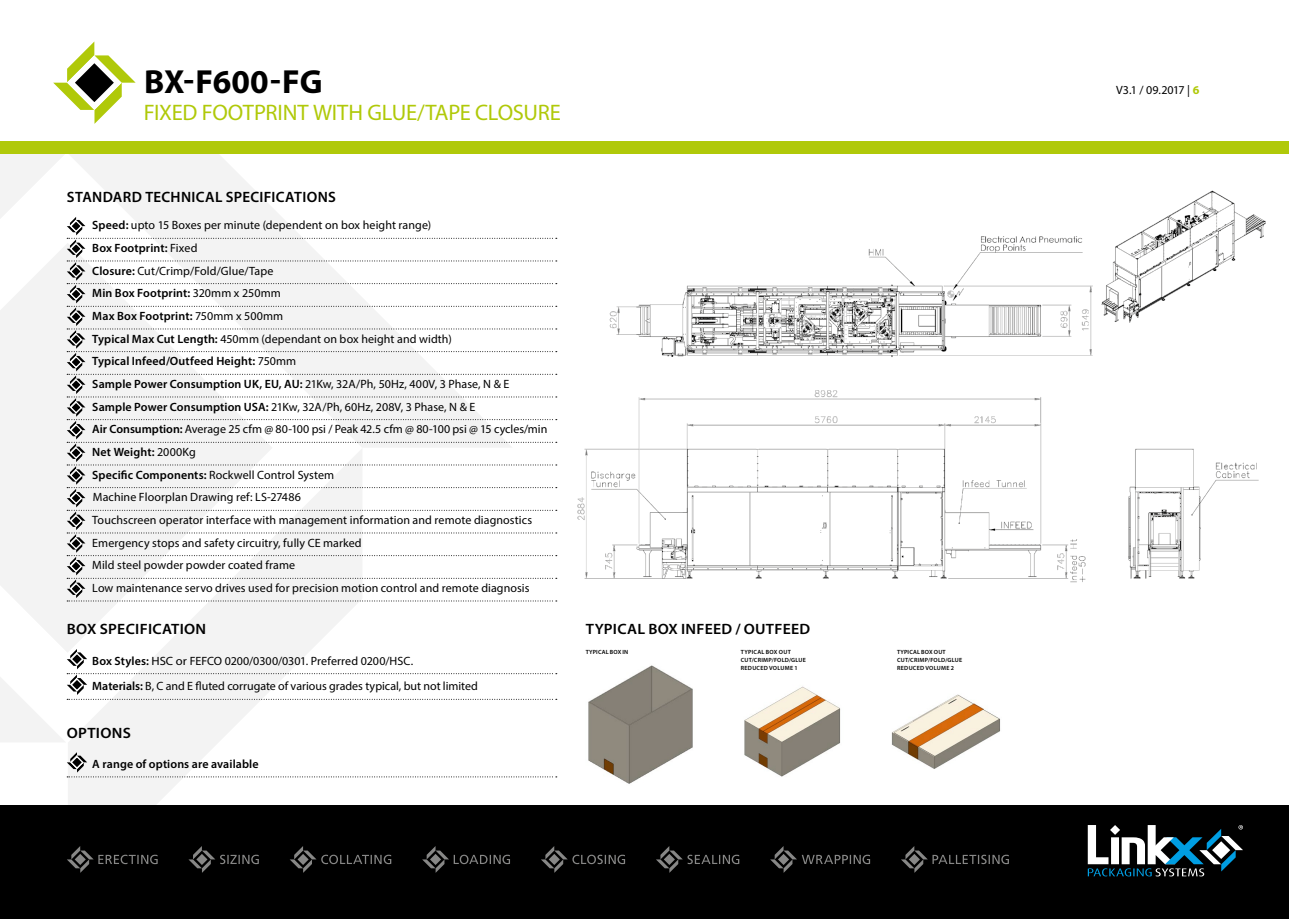
<style>
.page{position:relative;width:1289px;height:919px;background:#fff}
.page>*{position:absolute;margin:0;border:0;box-sizing:border-box;transform-origin:0 0}
.t1{font:700 33.45px "Myriad Pro";color:#000}
.t2{font:22.5px "Myriad Pro";letter-spacing:-.015em;color:#b0c909}
.Blue_Panel_text{font:600 15px "Myriad Pro";letter-spacing:.02em;color:#000;scale:1.05 1}
.Blue_Panel_text-2{font:600 15px "Myriad Pro";letter-spacing:.02em;color:#000}
.t3{font:12px "Myriad Pro";letter-spacing:.005em;color:#000}
.t4{font:600 12px "Myriad Pro";letter-spacing:.01em;color:#000}
.t5{font:12px "Myriad Pro";letter-spacing:.005em;color:#000;scale:1.05 1}
.t6{font:600 6px/8.1px "Myriad Pro";letter-spacing:.035em;color:#000}
.s1{font-weight:600}
.s2{font-weight:400}
.s3{font-weight:700;color:#b0c909}
</style>
<div class="page">
<div style="left:0;top:805px;width:1288px;height:113px;background:#000"></div>
<svg style="left:53px;top:41px;width:83px;height:83px"></svg>
<div style="left:0;top:141px;width:1288px;height:13px;background:#b0c909"></div>
<svg style="left:422px;top:846px;width:88px;height:26px"></svg>
<svg style="left:901px;top:846px;width:107px;height:26px"></svg>
<svg style="left:67px;top:846px;width:91px;height:26px"></svg>
<svg style="left:188px;top:846px;width:71px;height:26px"></svg>
<svg style="left:290px;top:846px;width:101px;height:26px"></svg>
<svg style="left:541px;top:846px;width:84px;height:26px"></svg>
<svg style="left:656px;top:846px;width:83px;height:26px"></svg>
<svg style="left:770px;top:846px;width:100px;height:26px"></svg>
<svg style="left:1087px;top:825px;width:155px;height:51px"></svg>
<img style="left:588px;top:665px;width:105px;height:119px">
<svg style="left:0;top:154px;width:557px;height:651px"></svg>
<img style="left:891px;top:694px;width:109px;height:75px">
<img style="left:744px;top:686px;width:97px;height:91px">
<img style="left:577px;top:190px;width:689px;height:393px">
<p class="t1" style="left:144px;top:60px;width:180px">BX-F600-FG</p>
<p class="t2" style="left:144px;top:98px;width:418px">FIXED FOOTPRINT WITH GLUE/TAPE CLOSURE</p>
<p class="Blue_Panel_text-2" style="left:67px;top:187px;width:270px">STANDARD TECHNICAL SPECIFICATIONS</p>
<p class="t3" style="left:92px;top:218px;width:340px"><span class="s1">Speed:</span> upto 15 Boxes per minute (dependent on box height range)</p>
<p class="t4" style="left:92px;top:240px;width:107px">Box Footprint: <span class="s2">Fixed</span></p>
<p class="t3" style="left:92px;top:263px;width:183px"><span class="s1">Closure:</span> Cut/Crimp/Fold/Glue/Tape</p>
<p class="t4" style="left:92px;top:286px;width:190px">Min Box Footprint: <span class="s2">320mm x 250mm</span></p>
<p class="t4" style="left:92px;top:308px;width:192px">Max Box Footprint: <span class="s2">750mm x 500mm</span></p>
<p class="t3" style="left:92px;top:331px;width:361px"><span class="s1">Typical Max Cut Length:</span> 450mm (dependant on box height and width)</p>
<p class="t4" style="left:92px;top:354px;width:205px">Typical Infeed/Outfeed Height: <span class="s2">750mm</span></p>
<p class="t3" style="left:92px;top:376px;width:418px"><span class="s1">Sample Power Consumption UK, EU, AU:</span> 21Kw, 32A/Ph, 50Hz, 400V, 3 Phase, N &amp; E</p>
<p class="t3" style="left:92px;top:399px;width:384px"><span class="s1">Sample Power Consumption USA:</span> 21Kw, 32A/Ph, 60Hz, 208V, 3 Phase, N &amp; E</p>
<p class="t3" style="left:92px;top:422px;width:456px"><span class="s1">Air Consumption:</span> Average 25 cfm @ 80-100 psi / Peak 42.5 cfm @ 80-100 psi @ 15 cycles/min</p>
<p class="t4" style="left:92px;top:444px;width:105px">Net Weight: <span class="s2">2000Kg</span></p>
<p class="t3" style="left:92px;top:467px;width:243px"><span class="s1">Specific Components:</span> Rockwell Control System</p>
<p class="t3" style="left:93px;top:490px;width:209px">Machine Floorplan Drawing ref: LS-27486</p>
<p class="t3" style="left:92px;top:512px;width:441px">Touchscreen operator interface with management information and remote diagnostics</p>
<p class="t3" style="left:92px;top:535px;width:271px">Emergency stops and safety circuitry, fully CE marked</p>
<p class="t3" style="left:92px;top:558px;width:204px">Mild steel powder powder coated frame</p>
<p class="t3" style="left:92px;top:580px;width:439px">Low maintenance servo drives used for precision motion control and remote diagnosis</p>
<p class="Blue_Panel_text" style="left:67px;top:619px;width:134px">BOX SPECIFICATION</p>
<p class="t5" style="left:92px;top:653px;width:307px"><span class="s1">Box Styles:</span> HSC or FEFCO 0200/0300/0301. Preferred 0200/HSC.</p>
<p class="t3" style="left:92px;top:679px;width:387px"><span class="s1">Materials:</span> B, C and E fluted corrugate of various grades typical, but not limited</p>
<p class="Blue_Panel_text" style="left:67px;top:723px;width:62px">OPTIONS</p>
<p class="t4" style="left:92px;top:756px;width:168px">A range of options are available</p>
<p class="Blue_Panel_text" style="left:586px;top:619px;width:215px">TYPICAL BOX INFEED / OUTFEED</p>
<p class="t6" style="left:585px;top:647px;width:44px">TYPICAL BOX IN</p>
<p class="t6" style="left:741px;top:647px;width:67px">TYPICAL BOX OUT<br>CUT/CRIMP/FOLD/GLUE<br>REDUCED VOLUME 1</p>
<p class="t6" style="left:897px;top:647px;width:67px">TYPICAL BOX OUT<br>CUT/CRIMP/FOLD/GLUE<br>REDUCED VOLUME 2</p>
<p class="t3" style="left:1116px;top:83px;width:85px">V3.1 / 09.2017 | <span class="s3">6</span></p>
</div>
